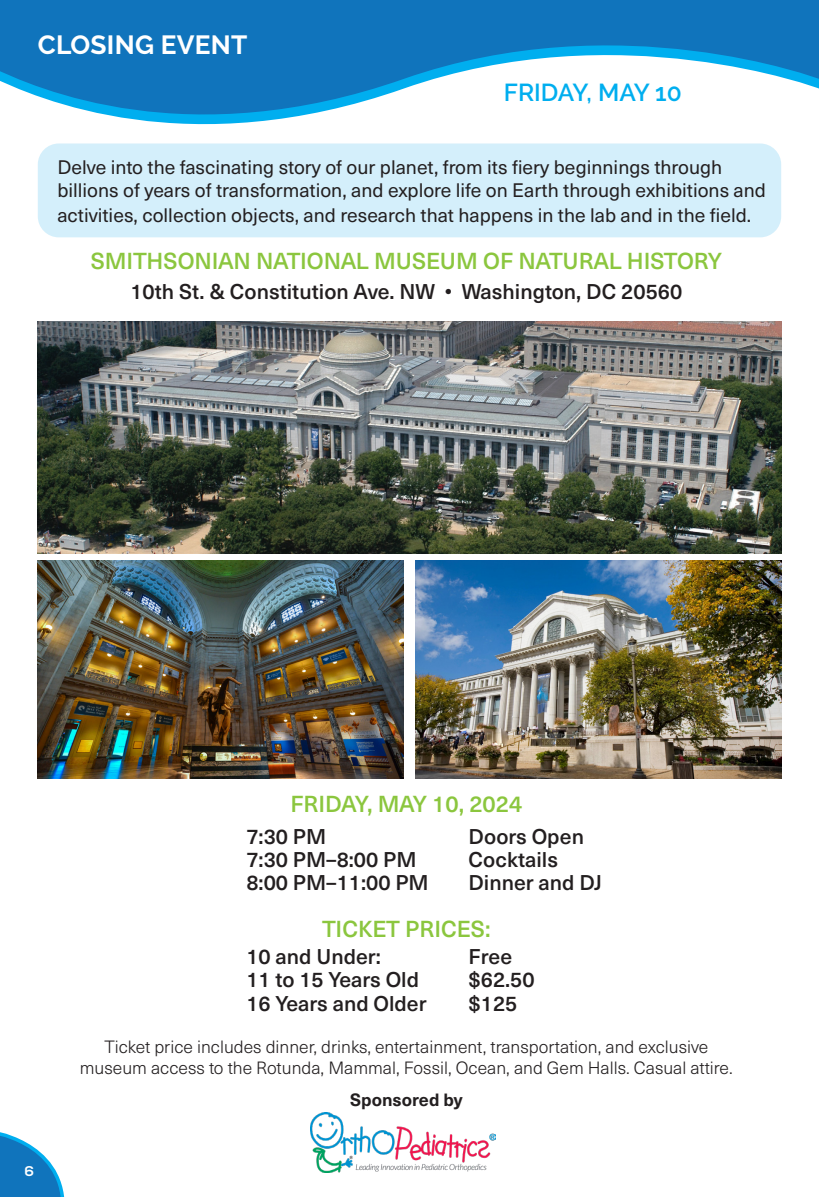
<style>
.page{position:relative;width:819px;height:1197px;background:#fff}
.page>*{position:absolute;margin:0;border:0;box-sizing:border-box;transform-origin:0 0}
.Page_top_heads{font:700 26.25px "Raleway";letter-spacing:.01em;color:#fff}
.body_copy{font:600 24.5px "Raleway";color:#00aeef}
.green_subs{font:500 22.75px "Neue Haas Unica W1 G";color:#8bc63e}
.body_copy-2{font:500 21px "Neue Haas Unica W1 G";color:#231f20}
.body_copy-3{font:19.25px/22.8px "Neue Haas Unica W1 G";color:#231f20}
.body_copy-4{font:300 17.5px "Neue Haas Unica W1 G";color:#231f20}
.body_copy-5{font:700 17.5px "Neue Haas Unica W1 G";color:#231f20}
.t1{font:700 14px "Nexa";color:#fff}
</style>
<div class="page">
<svg style="left:0;top:1132px;width:65px;height:65px"></svg>
<svg style="left:0;top:0;width:819px;height:153px;fill:#1074bc"></svg>
<div style="left:38px;top:144px;width:743px;height:93px;background:#d4effb;border-radius:21px"></div>
<img style="left:38px;top:321px;width:743px;height:232px">
<img style="left:416px;top:561px;width:365px;height:218px">
<img style="left:38px;top:561px;width:365px;height:218px">
<img style="left:311px;top:1113px;width:185px;height:59px">
<p class="Page_top_heads" style="left:38px;top:29px;width:211px">CLOSING EVENT</p>
<p class="body_copy" style="left:504px;top:78px;width:179px">FRIDAY, MAY 10</p>
<p class="body_copy-3" style="left:57px;top:155px;width:710px">Delve into the fascinating story of our planet, from its fiery beginnings through billions of years of transformation, and explore life on Earth through exhibitions and</p>
<p class="body_copy-3" style="left:57px;top:202px;width:695px">activities, collection objects, and research that happens in the lab and in the field.</p>
<p class="green_subs" style="left:91px;top:244px;width:633px">SMITHSONIAN NATIONAL MUSEUM OF NATURAL HISTORY</p>
<p class="body_copy-2" style="left:130px;top:276px;width:553px">10th St. &amp; Constitution Ave. NW • Washington, DC 20560</p>
<p class="t1" style="left:25px;top:1163px;width:11px">6</p>
<p class="green_subs" style="left:290px;top:787px;width:233px">FRIDAY, MAY 10, 2024</p>
<p class="body_copy-2" style="left:246px;top:820px;width:81px">7:30 PM</p>
<p class="body_copy-2" style="left:469px;top:820px;width:117px">Doors Open</p>
<p class="body_copy-2" style="left:246px;top:844px;width:172px">7:30 PM–8:00 PM</p>
<p class="body_copy-2" style="left:469px;top:844px;width:91px">Cocktails</p>
<p class="body_copy-2" style="left:246px;top:867px;width:184px">8:00 PM–11:00 PM</p>
<p class="body_copy-2" style="left:469px;top:867px;width:135px">Dinner and DJ</p>
<p class="green_subs" style="left:322px;top:912px;width:170px">TICKET PRICES:</p>
<p class="body_copy-2" style="left:246px;top:941px;width:136px">10 and Under:</p>
<p class="body_copy-2" style="left:469px;top:941px;width:45px">Free</p>
<p class="body_copy-2" style="left:246px;top:964px;width:174px">11 to 15 Years Old</p>
<p class="body_copy-2" style="left:469px;top:964px;width:68px">$62.50</p>
<p class="body_copy-2" style="left:246px;top:987px;width:182px">16 Years and Older</p>
<p class="body_copy-2" style="left:469px;top:987px;width:50px">$125</p>
<p class="body_copy-4" style="left:104px;top:1034px;width:605px">Ticket price includes dinner, drinks, entertainment, transportation, and exclusive</p>
<p class="body_copy-4" style="left:80px;top:1055px;width:654px">museum access to the Rotunda, Mammal, Fossil, Ocean, and Gem Halls. Casual attire.</p>
<p class="body_copy-5" style="left:350px;top:1087px;width:114px">Sponsored by</p>
</div>
